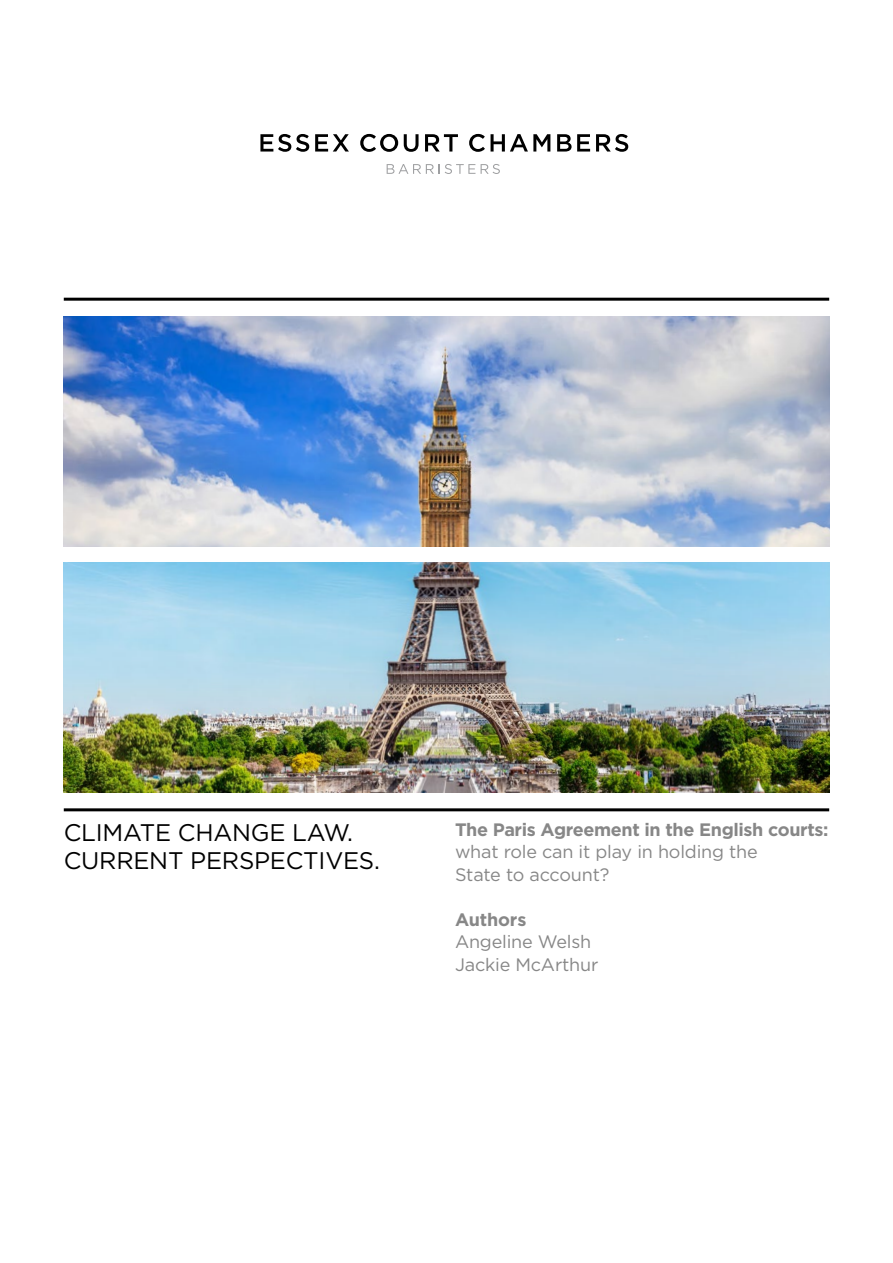
<style>
.page{position:relative;width:893px;height:1263px;background:#fff}
.page>*{position:absolute;margin:0;border:0;box-sizing:border-box;transform-origin:0 0}
.t1{font:24px/28.5px "Gotham";letter-spacing:-.01em;color:#000}
.t2{font:18px/22.5px "Gotham";letter-spacing:-.01em;color:#878787}
.t3{font:700 18px "Gotham";letter-spacing:-.02em;color:#878787}
</style>
<div class="page">
<img style="left:64px;top:317px;width:765px;height:229px">
<img style="left:64px;top:563px;width:765px;height:229px">
<svg style="left:260px;top:134px;width:49px;height:18px"></svg>
<svg style="left:315px;top:134px;width:34px;height:18px"></svg>
<svg style="left:360px;top:134px;width:38px;height:18px"></svg>
<svg style="left:404px;top:134px;width:15px;height:18px"></svg>
<svg style="left:425px;top:134px;width:33px;height:18px"></svg>
<svg style="left:469px;top:134px;width:16px;height:18px"></svg>
<svg style="left:491px;top:134px;width:59px;height:18px"></svg>
<svg style="left:557px;top:134px;width:33px;height:18px"></svg>
<svg style="left:596px;top:134px;width:32px;height:18px"></svg>
<svg style="left:387px;top:164px;width:88px;height:10px"></svg>
<svg style="left:481px;top:164px;width:19px;height:10px"></svg>
<hr style="left:64px;top:298px;width:765px;height:3px;background:#000">
<hr style="left:64px;top:808px;width:765px;height:3px;background:#000">
<h1 class="t1" style="left:64px;top:818px;width:318px">CLIMATE CHANGE LAW.<br>CURRENT PERSPECTIVES.</h1>
<p class="t3" style="left:455px;top:819px;width:375px">The Paris Agreement in the English courts:</p>
<p class="t2" style="left:455px;top:840px;width:304px">what role can it play in holding the<br>State to account?</p>
<p class="t3" style="left:455px;top:909px;width:73px">Authors</p>
<p class="t2" style="left:455px;top:930px;width:145px">Angeline Welsh<br>Jackie McArthur</p>
</div>
